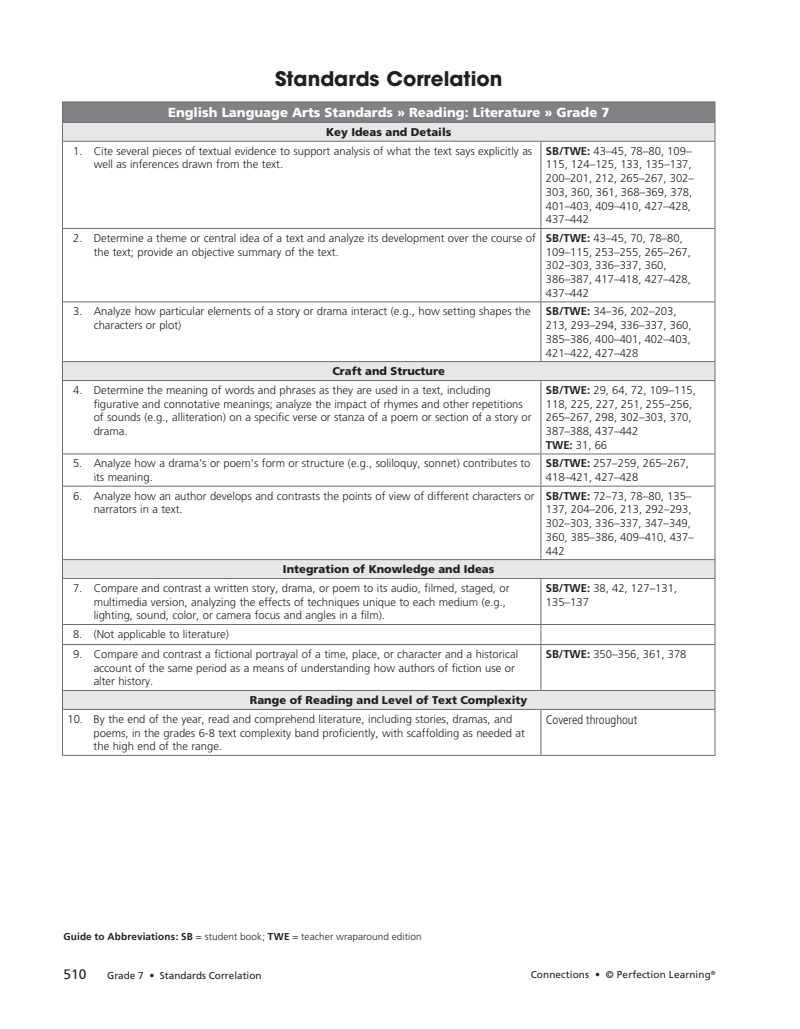
<style>
.page{position:relative;width:800px;height:1029px;background:#fff}
.page>*{position:absolute;margin:0;border:0;box-sizing:border-box;transform-origin:0 0}
.t1{font:700 20px "Avant Garde";color:#231f20}
.t2{font:13.75px "Frutiger";color:#231f20}
.t3{font:900 13.12px "Frutiger";color:#fff}
.t4{font:300 condensed 12.5px "Frutiger";color:#231f20}
.t5{font:300 11.25px/13.8px "Frutiger";color:#231f20}
.t6{font:900 11.25px "Frutiger";color:#231f20}
.t7{font:300 10px "Frutiger";letter-spacing:.01em;color:#231f20}
.t8{font:10px "Frutiger";letter-spacing:.01em;color:#231f20}
.s1{font-weight:700}
</style>
<div class="page">
<div style="left:62px;top:102px;width:653px;height:20px;background:#808285"></div>
<svg style="left:63px;top:123px;width:652px;height:586px"></svg>
<hr style="left:62px;top:122px;width:479px;height:1px;background:#6c6d70">
<svg style="left:62px;top:103px;width:1px;height:38px"></svg>
<hr style="left:541px;top:122px;width:174px;height:1px;background:#6c6d70">
<svg style="left:715px;top:102px;width:1px;height:39px"></svg>
<hr style="left:62px;top:141px;width:479px;height:1px;background:#6c6d70">
<hr style="left:62px;top:142px;width:1px;height:86px;background:#6c6d70">
<hr style="left:541px;top:141px;width:174px;height:1px;background:#6c6d70">
<hr style="left:540px;top:142px;width:1px;height:86px;background:#6c6d70">
<hr style="left:715px;top:142px;width:1px;height:86px;background:#6c6d70">
<hr style="left:62px;top:228px;width:479px;height:1px;background:#6c6d70">
<hr style="left:62px;top:229px;width:1px;height:73px;background:#6c6d70">
<hr style="left:541px;top:228px;width:174px;height:1px;background:#6c6d70">
<hr style="left:540px;top:229px;width:1px;height:73px;background:#6c6d70">
<hr style="left:715px;top:229px;width:1px;height:73px;background:#6c6d70">
<hr style="left:62px;top:302px;width:479px;height:1px;background:#6c6d70">
<hr style="left:62px;top:302px;width:1px;height:59px;background:#6c6d70">
<hr style="left:541px;top:302px;width:174px;height:1px;background:#6c6d70">
<hr style="left:540px;top:302px;width:1px;height:59px;background:#6c6d70">
<hr style="left:715px;top:302px;width:1px;height:59px;background:#6c6d70">
<hr style="left:62px;top:361px;width:479px;height:1px;background:#6c6d70">
<svg style="left:62px;top:362px;width:1px;height:18px"></svg>
<hr style="left:541px;top:361px;width:174px;height:1px;background:#6c6d70">
<svg style="left:715px;top:362px;width:1px;height:18px"></svg>
<hr style="left:62px;top:380px;width:479px;height:1px;background:#6c6d70">
<hr style="left:62px;top:381px;width:1px;height:73px;background:#6c6d70">
<hr style="left:541px;top:380px;width:174px;height:1px;background:#6c6d70">
<hr style="left:540px;top:381px;width:1px;height:73px;background:#6c6d70">
<hr style="left:715px;top:381px;width:1px;height:73px;background:#6c6d70">
<hr style="left:62px;top:454px;width:479px;height:1px;background:#6c6d70">
<hr style="left:62px;top:454px;width:1px;height:32px;background:#6c6d70">
<hr style="left:541px;top:454px;width:174px;height:1px;background:#6c6d70">
<hr style="left:540px;top:454px;width:1px;height:32px;background:#6c6d70">
<hr style="left:715px;top:454px;width:1px;height:32px;background:#6c6d70">
<hr style="left:62px;top:486px;width:479px;height:1px;background:#6c6d70">
<hr style="left:62px;top:486px;width:1px;height:73px;background:#6c6d70">
<hr style="left:541px;top:486px;width:174px;height:1px;background:#6c6d70">
<hr style="left:540px;top:486px;width:1px;height:73px;background:#6c6d70">
<hr style="left:715px;top:486px;width:1px;height:73px;background:#6c6d70">
<hr style="left:62px;top:559px;width:479px;height:1px;background:#6c6d70">
<svg style="left:62px;top:560px;width:1px;height:18px"></svg>
<hr style="left:541px;top:559px;width:174px;height:1px;background:#6c6d70">
<svg style="left:715px;top:560px;width:1px;height:18px"></svg>
<hr style="left:62px;top:578px;width:479px;height:1px;background:#6c6d70">
<hr style="left:62px;top:579px;width:1px;height:45px;background:#6c6d70">
<hr style="left:541px;top:578px;width:174px;height:1px;background:#6c6d70">
<hr style="left:540px;top:579px;width:1px;height:45px;background:#6c6d70">
<hr style="left:715px;top:579px;width:1px;height:45px;background:#6c6d70">
<hr style="left:62px;top:624px;width:479px;height:1px;background:#6c6d70">
<svg style="left:62px;top:625px;width:1px;height:19px"></svg>
<hr style="left:541px;top:624px;width:174px;height:1px;background:#6c6d70">
<svg style="left:540px;top:625px;width:1px;height:19px"></svg>
<svg style="left:715px;top:625px;width:1px;height:19px"></svg>
<hr style="left:62px;top:644px;width:479px;height:1px;background:#6c6d70">
<hr style="left:62px;top:645px;width:1px;height:45px;background:#6c6d70">
<hr style="left:541px;top:644px;width:174px;height:1px;background:#6c6d70">
<hr style="left:540px;top:645px;width:1px;height:45px;background:#6c6d70">
<hr style="left:715px;top:645px;width:1px;height:45px;background:#6c6d70">
<hr style="left:62px;top:690px;width:479px;height:1px;background:#6c6d70">
<svg style="left:62px;top:691px;width:1px;height:18px"></svg>
<hr style="left:541px;top:690px;width:174px;height:1px;background:#6c6d70">
<svg style="left:715px;top:691px;width:1px;height:18px"></svg>
<hr style="left:62px;top:709px;width:479px;height:1px;background:#6c6d70">
<hr style="left:62px;top:710px;width:1px;height:45px;background:#6c6d70">
<hr style="left:541px;top:709px;width:174px;height:1px;background:#6c6d70">
<hr style="left:540px;top:710px;width:1px;height:45px;background:#6c6d70">
<hr style="left:715px;top:710px;width:1px;height:45px;background:#6c6d70">
<hr style="left:62px;top:755px;width:479px;height:1px;background:#6c6d70">
<hr style="left:541px;top:755px;width:174px;height:1px;background:#6c6d70">
<hr style="left:62px;top:102px;width:479px;height:1px;background:#6c6d70">
<hr style="left:541px;top:102px;width:174px;height:1px;background:#6c6d70">
<h1 class="t1" style="left:275px;top:66px;width:229px">Standards Correlation</h1>
<p class="t3" style="left:168px;top:105px;width:443px">English Language Arts Standards » Reading: Literature » Grade 7</p>
<p class="t6" style="left:326px;top:125px;width:127px">Key Ideas and Details</p>
<p class="t5" style="left:94px;top:144px;width:440px;text-indent:-21px">1. Cite several pieces of textual evidence to support analysis of what the text says explicitly as well as inferences drawn from the text.</p>
<p class="t5" style="left:546px;top:144px;width:150px"><span class="s1">SB/TWE:</span> 43–45, 78–80, 109–<br>115, 124–125, 133, 135–137,<br>200–201, 212, 265–267, 302–<br>303, 360, 361, 368–369, 378,<br>401–403, 409–410, 427–428,<br>437–442</p>
<p class="t5" style="left:94px;top:231px;width:443px;text-indent:-21px">2. Determine a theme or central idea of a text and analyze its development over the course of the text; provide an objective summary of the text.</p>
<p class="t5" style="left:546px;top:231px;width:147px"><span class="s1">SB/TWE:</span> 43–45, 70, 78–80,<br>109–115, 253–255, 265–267,<br>302–303, 336–337, 360,<br>386–387, 417–418, 427–428,<br>437–442</p>
<p class="t5" style="left:94px;top:305px;width:438px;text-indent:-21px">3. Analyze how particular elements of a story or drama interact (e.g., how setting shapes the characters or plot)</p>
<p class="t5" style="left:546px;top:305px;width:147px"><span class="s1">SB/TWE:</span> 34–36, 202–203,<br>213, 293–294, 336–337, 360,<br>385–386, 400–401, 402–403,<br>421–422, 427–428</p>
<p class="t6" style="left:332px;top:365px;width:114px">Craft and Structure</p>
<p class="t5" style="left:94px;top:383px;width:439px;text-indent:-21px">4. Determine the meaning of words and phrases as they are used in a text, including figurative and connotative meanings; analyze the impact of rhymes and other repetitions of sounds (e.g., alliteration) on a specific verse or stanza of a poem or section of a story or drama.</p>
<p class="t5" style="left:546px;top:383px;width:152px"><span class="s1">SB/TWE:</span> 29, 64, 72, 109–115,<br>118, 225, 227, 251, 255–256,<br>265–267, 298, 302–303, 370,<br>387–388, 437–442<br><span class="s1">TWE:</span> 31, 66</p>
<p class="t5" style="left:94px;top:457px;width:438px;text-indent:-21px">5. Analyze how a drama's or poem's form or structure (e.g., soliloquy, sonnet) contributes to its meaning.</p>
<p class="t5" style="left:546px;top:457px;width:145px"><span class="s1">SB/TWE:</span> 257–259, 265–267,<br>418–421, 427–428</p>
<p class="t5" style="left:94px;top:489px;width:442px;text-indent:-21px">6. Analyze how an author develops and contrasts the points of view of different characters or narrators in a text.</p>
<p class="t5" style="left:546px;top:489px;width:150px"><span class="s1">SB/TWE:</span> 72–73, 78–80, 135–<br>137, 204–206, 213, 292–293,<br>302–303, 336–337, 347–349,<br>360, 385–386, 409–410, 437–<br>442</p>
<p class="t6" style="left:283px;top:563px;width:213px">Integration of Knowledge and Ideas</p>
<p class="t5" style="left:94px;top:581px;width:417px;text-indent:-21px">7. Compare and contrast a written story, drama, or poem to its audio, filmed, staged, or multimedia version, analyzing the effects of techniques unique to each medium (e.g., lighting, sound, color, or camera focus and angles in a film).</p>
<p class="t5" style="left:546px;top:581px;width:133px"><span class="s1">SB/TWE:</span> 38, 42, 127–131,<br>135–137</p>
<p class="t5" style="left:73px;top:627px;width:157px">8. (Not applicable to literature)</p>
<p class="t5" style="left:94px;top:647px;width:426px;text-indent:-21px">9. Compare and contrast a fictional portrayal of a time, place, or character and a historical account of the same period as a means of understanding how authors of fiction use or alter history.</p>
<p class="t5" style="left:546px;top:647px;width:142px"><span class="s1">SB/TWE:</span> 350–356, 361, 378</p>
<p class="t6" style="left:250px;top:693px;width:279px">Range of Reading and Level of Text Complexity</p>
<p class="t5" style="left:94px;top:712px;width:433px;text-indent:-26px">10. By the end of the year, read and comprehend literature, including stories, dramas, and poems, in the grades 6-8 text complexity band proficiently, with scaffolding as needed at the high end of the range.</p>
<p class="t4" style="left:546px;top:712px;width:93px">Covered throughout</p>
<p class="t7" style="left:63px;top:930px;width:360px"><span class="s1">Guide to Abbreviations: SB</span> = student book; <span class="s1">TWE</span> = teacher wraparound edition</p>
<p class="t2" style="left:63px;top:966px;width:24px">510</p>
<p class="t8" style="left:107px;top:969px;width:156px">Grade 7 • Standards Correlation</p>
<p class="t8" style="left:531px;top:968px;width:186px">Connections • © Perfection Learning<sup>®</sup></p>
</div>
